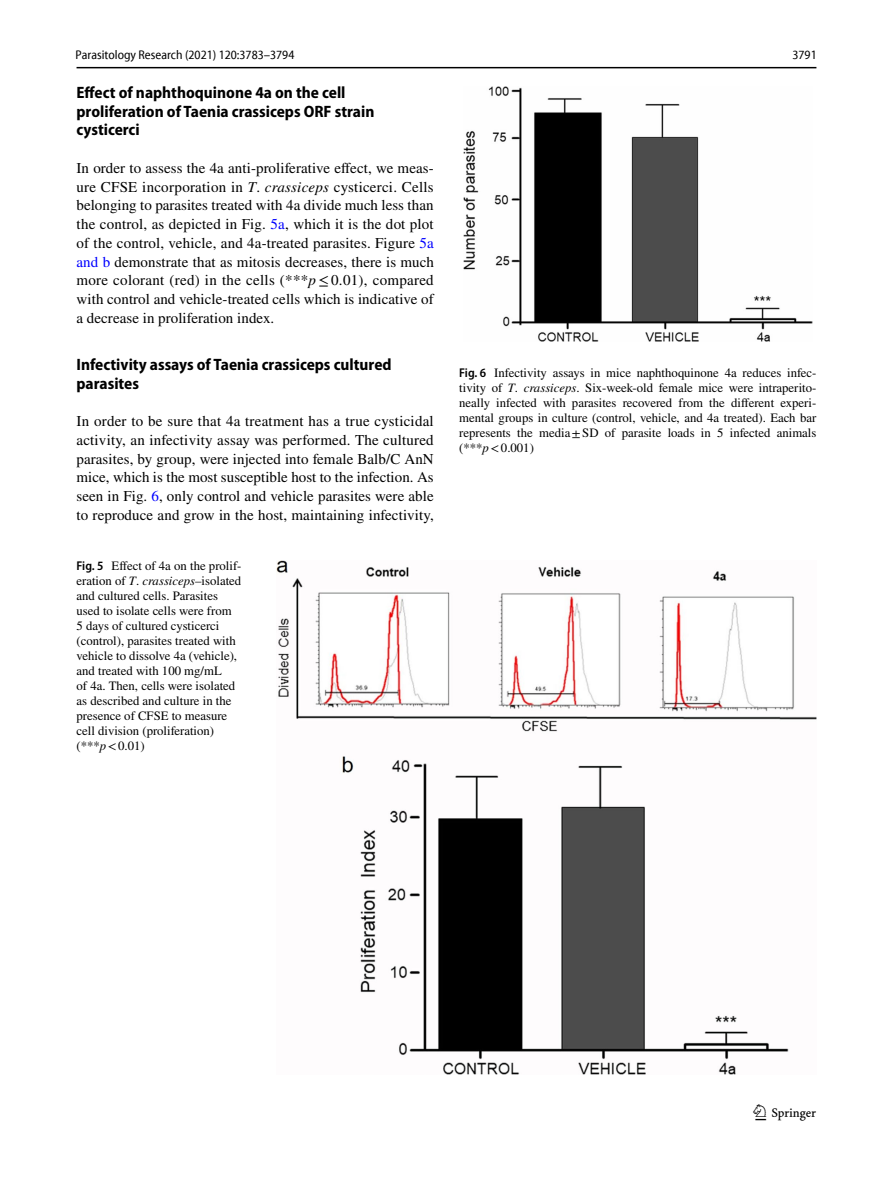
<style>
.page{position:relative;width:893px;height:1187px;background:#fff}
.page>*{position:absolute;margin:0;border:0;box-sizing:border-box;transform-origin:0 0}
.t1{font:22.5px "Springnew Regular 3";color:#000}
.t2{font:700 semi-condensed 16.5px/18.8px "Myriad Pro";color:#000}
.t3{font:15px/18.8px "STIX";letter-spacing:.005em;color:#000;text-align:justify}
.t4{font:12.75px/15px "STIX";color:#000}
.t5{font:semi-condensed 12.75px "Myriad Pro Unic";color:#000}
.s1{font-style:italic}
.s2{color:#00f}
.s3{font-family:"Myriad Pro";font-weight:600;font-stretch:semi-condensed}
</style>
<div class="page">
<hr style="left:77px;top:67px;width:739px;height:1px;background:#000">
<img style="left:276px;top:560px;width:540px;height:513px">
<img style="left:463px;top:87px;width:349px;height:255px">
<p class="t5" style="left:76px;top:50px;width:220px">Parasitology Research (2021) 120:3783–3794</p>
<p class="t5" style="left:792px;top:50px;width:26px">3791</p>
<p class="t2" style="left:77px;top:83px;width:299px">Effect of naphthoquinone 4a on the cell proliferation of Taenia crassiceps ORF strain cysticerci</p>
<p class="t3" style="left:77px;top:159px;width:359px">In order to assess the 4a anti-proliferative effect, we meas&shy;ure CFSE incorporation in <span class="s1">T</span>. <span class="s1">crassiceps</span> cysticerci. Cells belonging to parasites treated with 4a divide much less than the control, as depicted in Fig. <span class="s2">5a</span>, which it is the dot plot of the control, vehicle, and 4a-treated parasites. Figure <span class="s2">5a and b</span> demonstrate that as mitosis decreases, there is much more colorant (red) in the cells (***<span class="s1">p</span>≤0.01), compared with control and vehicle-treated cells which is indicative of a decrease in proliferation index.</p>
<p class="t2" style="left:77px;top:355px;width:317px">Infectivity assays of Taenia crassiceps cultured parasites</p>
<p class="t3" style="left:77px;top:412px;width:359px">In order to be sure that 4a treatment has a true cysticidal activity, an infectivity assay was performed. The cultured parasites, by group, were injected into female Balb/C AnN mice, which is the most susceptible host to the infection. As seen in Fig. <span class="s2">6</span>, only control and vehicle parasites were able to reproduce and grow in the host, maintaining infectivity,</p>
<p class="t4" style="left:77px;top:559px;width:166px"><span class="s3">Fig. 5</span> Effect of 4a on the prolif&shy;eration of <span class="s1">T</span>. <span class="s1">crassiceps</span>–isolated and cultured cells. Parasites used to isolate cells were from<br>5 days of cultured cysticerci (control), parasites treated with vehicle to dissolve 4a (vehicle), and treated with 100 mg/mL<br>of 4a. Then, cells were isolated as described and culture in the presence of CFSE to measure cell division (proliferation) (***<span class="s1">p</span>&lt;0.01)</p>
<p class="t4" style="left:459px;top:366px;width:359px;text-align:justify"><span class="s3">Fig. 6</span> Infectivity assays in mice naphthoquinone 4a reduces infec&shy;tivity of <span class="s1">T</span>. <span class="s1">crassiceps</span>. Six-week-old female mice were intraperito&shy;neally infected with parasites recovered from the different experi&shy;mental groups in culture (control, vehicle, and 4a treated). Each bar represents the media±SD of parasite loads in 5 infected animals (***<span class="s1">p</span>&lt;0.001)</p>
<h1 class="t1" style="left:755px;top:1104px;width:62px">1 3</h1>
</div>
